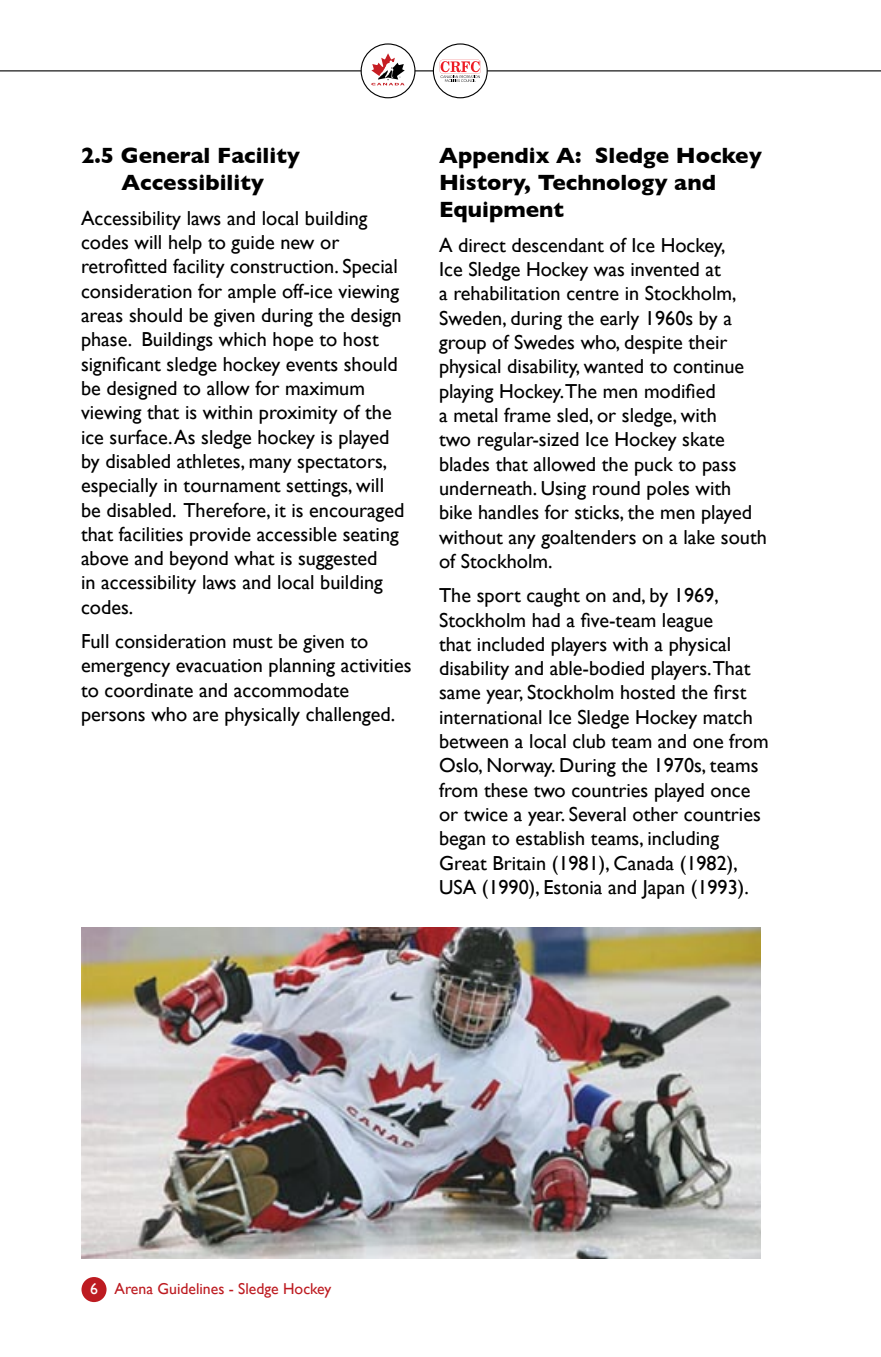
<style>
.page{position:relative;width:881px;height:1357px;background:#fff}
.page>*{position:absolute;margin:0;border:0;box-sizing:border-box;transform-origin:0 0}
.t1{font:700 22.5px/27px "Gill Sans";color:#000}
.t2{font:20.25px/24.3px "Gill Sans";color:#000}
.t3{font:15.75px "Gill Sans";color:#bd1b21}
.s1{color:#fff}
</style>
<div class="page">
<div style="left:81px;top:1277px;width:26px;height:25px;background:#bd1b21;border-radius:50%"></div>
<hr style="left:0;top:70px;width:881px;height:1px;background:#000">
<div style="left:433px;top:44px;width:54px;height:54px;background:#fff;border-radius:50%"></div>
<svg style="left:439px;top:59px;width:42px;height:23px"></svg>
<div style="left:433px;top:43px;width:55px;height:55px;border:1px solid #000;border-radius:50%"></div>
<div style="left:361px;top:44px;width:54px;height:54px;background:#fff;border-radius:50%"></div>
<svg style="left:371px;top:53px;width:34px;height:33px"></svg>
<div style="left:361px;top:43px;width:54px;height:55px;border:1px solid #000;border-radius:50%"></div>
<img style="left:81px;top:927px;width:679px;height:331px">
<p class="t1" style="left:81px;top:142px;width:221px">2.5 General Facility<br>A</p>
<p class="t1" style="left:140px;top:169px;width:125px">ccessibility</p>
<p class="t2" style="left:81px;top:206px;width:325px">Accessibility laws and local building codes will help to guide new or retrofitted facility construction. Special consideration for ample off-ice viewing areas should be given during the design phase. Buildings which hope to host significant sledge hockey events should be designed to allow for maximum viewing that is within proximity of the ice surface. As sledge hockey is played by disabled athletes, many spectators, especially in tournament settings, will be disabled. Therefore, it is encouraged that facilities provide accessible seating above and beyond what is suggested<br>in accessibility laws and local building codes.</p>
<p class="t2" style="left:81px;top:629px;width:332px">Full consideration must be given to emergency evacuation planning activities to coordinate and accommodate persons who are physically challenged.</p>
<p class="t1" style="left:439px;top:142px;width:324px">Appendix A: Sledge Hockey<br>History, Technology and<br>Equipment</p>
<p class="t2" style="left:439px;top:233px;width:329px">A direct descendant of Ice Hockey,<br>Ice Sledge Hockey was invented at<br>a rehabilitation centre in Stockholm, Sweden, during the early 1960s by a group of Swedes who, despite their physical disability, wanted to continue playing Hockey.The men modified<br>a metal frame sled, or sledge, with<br>two regular-sized Ice Hockey skate blades that allowed the puck to pass underneath. Using round poles with bike handles for sticks, the men played without any goaltenders on a lake south of Stockholm.</p>
<p class="t2" style="left:439px;top:583px;width:331px">The sport caught on and, by 1969, Stockholm had a five-team league<br>that included players with a physical disability and able-bodied players.That same year, Stockholm hosted the first international Ice Sledge Hockey match between a local club team and one from Oslo, Norway. During the 1970s, teams from these two countries played once or twice a year. Several other countries began to establish teams, including Great Britain (1981), Canada (1982), USA (1990), Estonia and Japan (1993).</p>
<p class="t3" style="left:90px;top:1279px;width:243px"><span class="s1">6</span> Arena Guidelines - Sledge Hockey</p>
</div>
